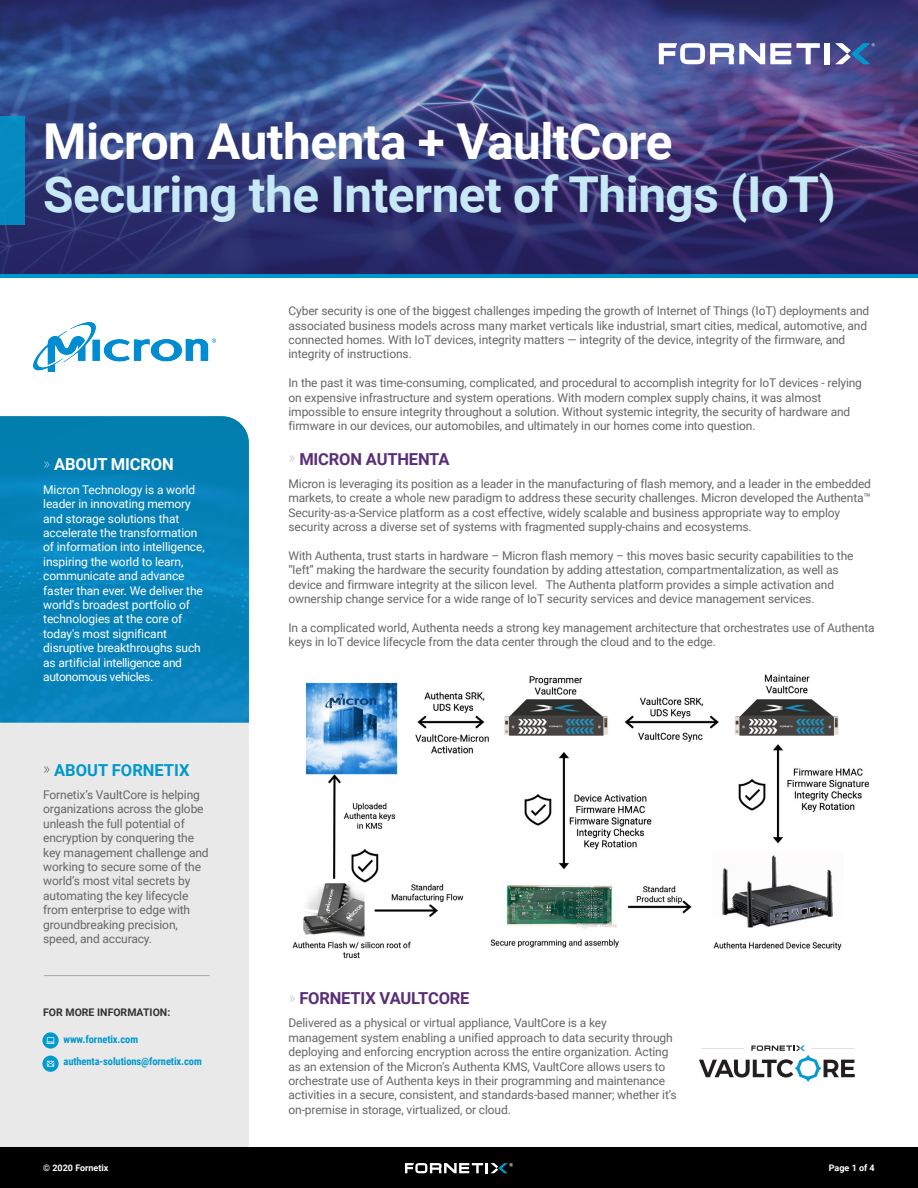
<style>
.page{position:relative;width:918px;height:1188px;background:#fff}
.page>*{position:absolute;margin:0;border:0;box-sizing:border-box;transform-origin:0 0}
.t1{font:700 49.5px "Roboto";letter-spacing:-.01em;color:#c6e9f5}
.t2{font:700 49.5px "Roboto";letter-spacing:-.01em;color:#fff}
.t3{font:700 16.5px "Roboto";letter-spacing:-.01em;color:#592e76}
.t4{font:700 16.5px "Roboto";color:#0098cc}
.t5{font:700 16.5px "Roboto";letter-spacing:-.01em;color:#fff}
.t6{font:12px/14.4px "Roboto";letter-spacing:-.01em;color:#666667}
.t7{font:12px/14.4px "Roboto";letter-spacing:-.01em;color:#fff}
.t8{font:700 10.5px "Roboto Condensed";letter-spacing:-.01em;color:#0099cd}
.t9{font:700 10.5px "Roboto";color:#333}
.t10{font:700 9px "Roboto";color:#fff}
.s1{font-weight:100;color:#c7e9f4}
.s2{font-weight:100;color:#333}
.s3{font-weight:100;color:#a6a8ab}
</style>
<div class="page">
<svg style="left:0;top:0;width:918px;height:274px;background:#393d7c"></svg>
<svg style="left:659px;top:43px;width:161px;height:21px"></svg>
<div style="left:825px;top:43px;width:5px;height:21px;background:#fff"></div>
<svg style="left:835px;top:43px;width:40px;height:21px"></svg>
<div style="left:0;top:723px;width:249px;height:425px;background:#e9e9ea"></div>
<img style="left:0;top:416px;width:249px;height:307px">
<div style="left:0;top:116px;width:25px;height:108px;background:#0589bf"></div>
<div style="left:0;top:1148px;width:918px;height:40px;background:#000"></div>
<svg style="left:405px;top:1163px;width:108px;height:10px"></svg>
<hr style="left:0;top:274px;width:918px;height:4px;background:#0098cc">
<svg style="left:42px;top:1056px;width:17px;height:16px"></svg>
<svg style="left:47px;top:1061px;width:7px;height:6px"></svg>
<svg style="left:42px;top:1032px;width:17px;height:17px"></svg>
<svg style="left:46px;top:1037px;width:9px;height:7px"></svg>
<img style="left:34px;top:322px;width:182px;height:50px">
<hr style="left:44px;top:975px;width:166px;height:1px;background:#a7a9ac">
<svg style="left:699px;top:1046px;width:156px;height:36px"></svg>
<img style="left:292px;top:674px;width:577px;height:285px">
<h1 class="t2" style="left:43px;top:107px;width:631px">Micron Authenta + VaultCore</h1>
<h1 class="t1" style="left:43px;top:160px;width:794px">Securing the Internet of Things (IoT)</h1>
<h2 class="t5" style="left:43px;top:453px;width:132px"><span class="s1">»</span> ABOUT MICRON</h2>
<p class="t7" style="left:43px;top:482px;width:163px">Micron Technology is a world leader in innovating memory and storage solutions that accelerate the transformation of information into intelligence, inspiring the world to learn, communicate and advance faster than ever. We deliver the world's broadest portfolio of technologies at the core of today's most significant disruptive breakthroughs such as artificial intelligence and autonomous vehicles.</p>
<h2 class="t4" style="left:43px;top:758px;width:148px"><span class="s2">»</span> ABOUT FORNETIX</h2>
<p class="t6" style="left:43px;top:787px;width:167px">Fornetix’s VaultCore is helping organizations across the globe unleash the full potential of encryption by conquering the key management challenge and working to secure some of the world’s most vital secrets by automating the key lifecycle from enterprise to edge with groundbreaking precision, speed, and accuracy.</p>
<p class="t9" style="left:43px;top:1005px;width:129px">FOR MORE INFORMATION:</p>
<p class="t8" style="left:64px;top:1032px;width:76px">www.fornetix.com</p>
<p class="t8" style="left:64px;top:1054px;width:140px">authenta-solutions@fornetix.com</p>
<p class="t6" style="left:289px;top:303px;width:582px">Cyber security is one of the biggest challenges impeding the growth of Internet of Things (IoT) deployments and associated business models across many market verticals like industrial, smart cities, medical, automotive, and connected homes. With IoT devices, integrity matters — integrity of the device, integrity of the firmware, and integrity of instructions.</p>
<p class="t6" style="left:289px;top:375px;width:575px">In the past it was time-consuming, complicated, and procedural to accomplish integrity for IoT devices - relying on expensive infrastructure and system operations. With modern complex supply chains, it was almost impossible to ensure integrity throughout a solution. Without systemic integrity, the security of hardware and firmware in our devices, our automobiles, and ultimately in our homes come into question.</p>
<h2 class="t3" style="left:289px;top:447px;width:162px"><span class="s3">»</span> MICRON AUTHENTA</h2>
<p class="t6" style="left:289px;top:476px;width:584px">Micron is leveraging its position as a leader in the manufacturing of flash memory, and a leader in the embedded markets, to create a whole new paradigm to address these security challenges. Micron developed the Authenta™ Security-as-a-Service platform as a cost effective, widely scalable and business appropriate way to employ security across a diverse set of systems with fragmented supply-chains and ecosystems.</p>
<p class="t6" style="left:289px;top:548px;width:567px">With Authenta, trust starts in hardware – Micron flash memory – this moves basic security capabilities to the “left” making the hardware the security foundation by adding attestation, compartmentalization, as well as device and firmware integrity at the silicon level. The Authenta platform provides a simple activation and ownership change service for a wide range of IoT security services and device management services.</p>
<p class="t6" style="left:289px;top:620px;width:588px">In a complicated world, Authenta needs a strong key management architecture that orchestrates use of Authenta keys in IoT device lifecycle from the data center through the cloud and to the edge.</p>
<h2 class="t3" style="left:289px;top:987px;width:183px"><span class="s3">»</span> FORNETIX VAULTCORE</h2>
<p class="t6" style="left:289px;top:1016px;width:390px">Delivered as a physical or virtual appliance, VaultCore is a key management system enabling a unified approach to data security through deploying and enforcing encryption across the entire organization. Acting as an extension of the Micron’s Authenta KMS, VaultCore allows users to orchestrate use of Authenta keys in their programming and maintenance activities in a secure, consistent, and standards-based manner; whether it’s on-premise in storage, virtualized, or cloud.</p>
<p class="t10" style="left:43px;top:1161px;width:67px">© 2020 Fornetix</p>
<p class="t10" style="left:829px;top:1161px;width:47px">Page 1 of 4</p>
</div>
